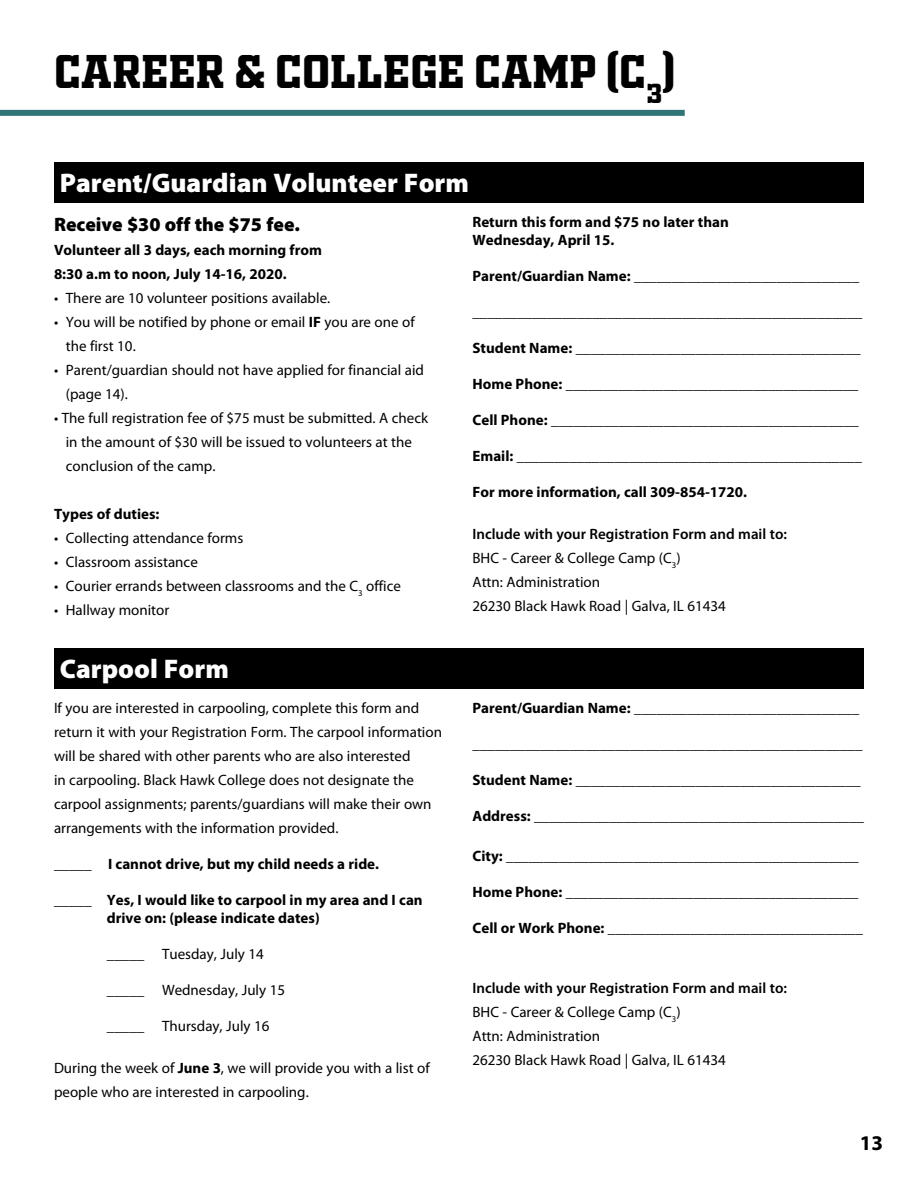
<style>
.page{position:relative;width:918px;height:1188px;background:#fff}
.page>*{position:absolute;margin:0;border:0;box-sizing:border-box;transform-origin:0 0}
.t1{font:45px "OLDSPORT02 ATHLETICNCV";color:#000}
.t2{font:900 27px "Myriad Pro";color:#fff}
.t3{font:700 21px "Myriad Pro";color:#000}
.t4{font:900 19.5px "Myriad Pro";color:#000}
.t5{font:15px/24px "Myriad Pro";color:#000}
.t6{font:700 15px/18px "Myriad Pro";color:#000}
.s1{font-weight:700}
.s2{font-weight:400}
.s3{font-weight:600}
</style>
<div class="page">
<div style="left:54px;top:162px;width:810px;height:41px;background:#000"></div>
<div style="left:54px;top:648px;width:810px;height:41px;background:#000"></div>
<div style="left:0;top:110px;width:685px;height:6px;background:#2f7575"></div>
<h1 class="t1" style="left:54px;top:39px;width:623px">CAREER &amp; COLLEGE CAMP (C<sub>3</sub>)</h1>
<h2 class="t2" style="left:60px;top:168px;width:411px">Parent/Guardian Volunteer Form</h2>
<h3 class="t4" style="left:54px;top:213px;width:248px">Receive $30 off the $75 fee.</h3>
<p class="t6" style="left:54px;top:237px;width:269px;line-height:24px">Volunteer all 3 days, each morning from<br>8:30 a.m to noon, July 14-16, 2020.</p>
<p class="t5" style="left:54px;top:285px;width:278px">• There are 10 volunteer positions available.</p>
<p class="t5" style="left:66px;top:309px;width:351px;text-indent:-12px">• You will be notified by phone or email <span class="s1">IF</span> you are one of the first 10.</p>
<p class="t5" style="left:66px;top:357px;width:360px;text-indent:-12px">• Parent/guardian should not have applied for financial aid (page 14).</p>
<p class="t5" style="left:66px;top:405px;width:364px;text-indent:-12px">• The full registration fee of $75 must be submitted. A check in the amount of $30 will be issued to volunteers at the conclusion of the camp.</p>
<p class="t6" style="left:54px;top:504px;width:107px">Types of duties:</p>
<p class="t5" style="left:54px;top:525px;width:191px">• Collecting attendance forms</p>
<p class="t5" style="left:54px;top:549px;width:145px">• Classroom assistance</p>
<p class="t5" style="left:54px;top:573px;width:348px">• Courier errands between classrooms and the C<sub>3</sub> office</p>
<p class="t5" style="left:54px;top:597px;width:117px">• Hallway monitor</p>
<h2 class="t2" style="left:60px;top:654px;width:170px">Carpool Form</h2>
<p class="t5" style="left:54px;top:696px;width:390px">If you are interested in carpooling, complete this form and return it with your Registration Form. The carpool information will be shared with other parents who are also interested<br>in carpooling. Black Hawk College does not designate the carpool assignments; parents/guardians will make their own arrangements with the information provided.</p>
<p class="t6" style="left:54px;top:855px;width:327px"><span class="s2">_____</span> I cannot drive, but my child needs a ride.</p>
<p class="t6" style="left:107px;top:891px;width:317px;text-indent:-53px"><span class="s2">_____</span> Yes, I would like to carpool in my area and I can drive on: (please indicate dates)</p>
<p class="t5" style="left:107px;top:942px;width:158px">_____ Tuesday, July 14</p>
<p class="t5" style="left:107px;top:978px;width:180px">_____ Wednesday, July 15</p>
<p class="t5" style="left:107px;top:1014px;width:164px">_____ Thursday, July 16</p>
<p class="t5" style="left:54px;top:1056px;width:377px">During the week of <span class="s1">June 3</span>, we will provide you with a list of people who are interested in carpooling.</p>
<p class="t6" style="left:472px;top:213px;width:258px">Return this form and $75 no later than<br>Wednesday, April 15.</p>
<p class="t5" style="left:472px;top:264px;width:388px"><span class="s1">Parent/Guardian Name:</span> ______________________________</p>
<p class="t5" style="left:472px;top:300px;width:391px">____________________________________________________</p>
<p class="t5" style="left:472px;top:336px;width:390px"><span class="s1">Student Name:</span> ______________________________________</p>
<p class="t5" style="left:472px;top:372px;width:387px"><span class="s1">Home Phone:</span> _______________________________________</p>
<p class="t5" style="left:472px;top:408px;width:388px"><span class="s1">Cell Phone:</span> _________________________________________</p>
<p class="t5" style="left:472px;top:444px;width:391px"><span class="s1">Email:</span> ______________________________________________</p>
<p class="t6" style="left:472px;top:483px;width:276px">For more information, call 309-854-1720.</p>
<p class="t5" style="left:472px;top:522px;width:316px"><span class="s3">Include with your Registration Form and mail to:<br></span>BHC - Career &amp; College Camp (C<sub>3</sub>)<br>Attn: Administration<br>26230 Black Hawk Road | Galva, IL 61434</p>
<p class="t5" style="left:473px;top:696px;width:388px"><span class="s1">Parent/Guardian Name:</span> ______________________________</p>
<p class="t5" style="left:473px;top:732px;width:391px">____________________________________________________</p>
<p class="t5" style="left:473px;top:768px;width:390px"><span class="s1">Student Name:</span> ______________________________________</p>
<p class="t5" style="left:473px;top:804px;width:393px"><span class="s1">Address:</span> ____________________________________________</p>
<p class="t5" style="left:473px;top:844px;width:388px"><span class="s1">City:</span> _______________________________________________</p>
<p class="t5" style="left:473px;top:880px;width:387px"><span class="s1">Home Phone:</span> _______________________________________</p>
<p class="t5" style="left:473px;top:916px;width:392px"><span class="s1">Cell or Work Phone:</span> __________________________________</p>
<p class="t5" style="left:473px;top:976px;width:316px"><span class="s3">Include with your Registration Form and mail to:<br></span>BHC - Career &amp; College Camp (C<sub>3</sub>)<br>Attn: Administration<br>26230 Black Hawk Road | Galva, IL 61434</p>
<h3 class="t3" style="left:860px;top:1129px;width:25px">13</h3>
</div>
